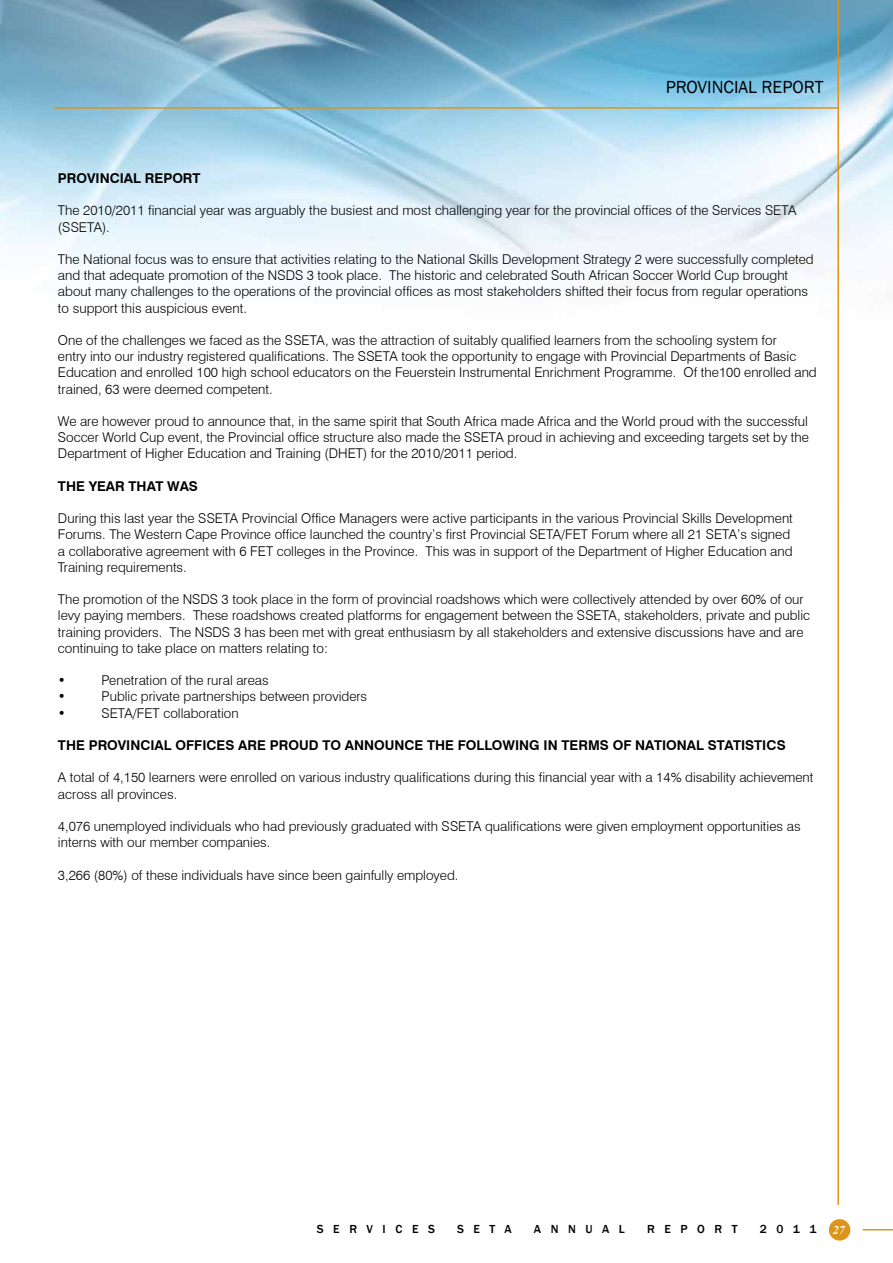
<style>
.page{position:relative;width:893px;height:1263px;background:#fff}
.page>*{position:absolute;margin:0;border:0;box-sizing:border-box;transform-origin:0 0}
.t1{font:18px "Franklin Gothic";color:#000}
.t2{font:300 13.5px/16.2px "Swiss 721 BT";color:#000}
.t3{font:700 13.5px "Swiss 721 BT";color:#000}
.t4{font:500 12px "Franklin Gothic";letter-spacing:.8em;color:#000}
.t5{font:italic 700 12px "Times New Roman";color:#fff}
</style>
<div class="page">
<img style="left:0;top:0;width:893px;height:283px">
<hr style="left:837px;top:0;width:2px;height:1205px;background:#dd941b">
<hr style="left:863px;top:1229px;width:30px;height:1px;background:#dd941b">
<div style="left:829px;top:1219px;width:21px;height:21px;background:#dd941b;border-radius:50%"></div>
<hr style="left:54px;top:107px;width:784px;height:2px;background:#dd941b">
<h1 class="t1" style="left:666px;top:76px;width:107px">PROVINCIAL REPORT</h1>
<p class="t3" style="left:58px;top:170px;width:98px">PROVINCIAL REPO</p>
<p class="t3" style="left:183px;top:170px;width:15px">RT</p>
<p class="t2" style="left:58px;top:202px;width:740px">The 2010/2011 financial year was arguably the busiest and most challenging year for the provincial offices of the Services SETA (SSETA).</p>
<p class="t2" style="left:58px;top:251px;width:757px">The National focus was to ensure that activities relating to the National Skills Development Strategy 2 were successfully completed and that adequate promotion of the NSDS 3 took place. The historic and celebrated South African Soccer World Cup brought about many challenges to the operations of the provincial offices as most stakeholders shifted their focus from regular operations to support this auspicious event.</p>
<p class="t2" style="left:58px;top:332px;width:760px">One of the challenges we faced as the SSETA, was the attraction of suitably qualified learners from the schooling system for<br>entry into our industry registered qualifications. The SSETA took the opportunity to engage with Provincial Departments of Basic Education and enrolled 100 high school educators on the Feuerstein Instrumental Enrichment Programme. Of the100 enrolled and trained, 63 were deemed competent.</p>
<p class="t2" style="left:58px;top:413px;width:753px;text-align:justify">We are however proud to announce that, in the same spirit that South Africa made Africa and the World proud with the successful Soccer World Cup event, the Provincial office structure also made the SSETA proud in achieving and exceeding targets set by the Department of Higher Education and Training (DHET) for the 2010/2011 period.</p>
<p class="t3" style="left:58px;top:478px;width:132px">THE YEAR THAT WAS</p>
<p class="t2" style="left:58px;top:510px;width:736px">During this last year the SSETA Provincial Office Managers were active participants in the various Provincial Skills Development Forums. The Western Cape Province office launched the country’s first Provincial SETA/FET Forum where all 21 SETA’s signed a collaborative agreement with 6 FET colleges in the Province. This was in support of the Department of Higher Education and Training requirements.</p>
<p class="t2" style="left:58px;top:591px;width:754px">The promotion of the NSDS 3 took place in the form of provincial roadshows which were collectively attended by over 60% of our levy paying members. These roadshows created platforms for engagement between the SSETA, stakeholders, private and public training providers. The NSDS 3 has been met with great enthusiasm by all stakeholders and extensive discussions have and are continuing to take place on matters relating to:</p>
<p class="t2" style="left:58px;top:672px;width:9px">•</p>
<p class="t2" style="left:101px;top:672px;width:169px">Penetration of the rural areas</p>
<p class="t2" style="left:58px;top:688px;width:9px">•</p>
<p class="t2" style="left:101px;top:688px;width:267px">Public private partnerships between providers</p>
<p class="t2" style="left:58px;top:705px;width:9px">•</p>
<p class="t2" style="left:101px;top:705px;width:139px">SETA/FET collaboration</p>
<p class="t3" style="left:58px;top:737px;width:128px">THE PROVINCIAL OFF</p>
<p class="t3" style="left:202px;top:737px;width:15px">ICES</p>
<p class="t3" style="left:238px;top:737px;width:118px">ARE PROUD TO ANNO</p>
<p class="t3" style="left:385px;top:737px;width:20px">UNCE</p>
<p class="t3" style="left:427px;top:737px;width:41px">THE FOLLO</p>
<p class="t3" style="left:502px;top:737px;width:174px">WING IN TERMS OF NATIONAL</p>
<p class="t3" style="left:708px;top:737px;width:10px">STAT</p>
<p class="t3" style="left:741px;top:737px;width:36px">ISTICS</p>
<p class="t2" style="left:58px;top:769px;width:757px">A total of 4,150 learners were enrolled on various industry qualifications during this financial year with a 14% disability achievement across all provinces.</p>
<p class="t2" style="left:58px;top:818px;width:744px">4,076 unemployed individuals who had previously graduated with SSETA qualifications were given employment opportunities as interns with our member companies.</p>
<p class="t2" style="left:58px;top:867px;width:402px">3,266 (80%) of these individuals have since been gainfully employed.</p>
<p class="t4" style="left:317px;top:1222px;width:120px">SERVICES</p>
<p class="t4" style="left:457px;top:1222px;width:56px">SETA</p>
<p class="t4" style="left:534px;top:1222px;width:92px">ANNUAL</p>
<p class="t4" style="left:647px;top:1222px;width:92px">REPORT</p>
<p class="t4" style="left:760px;top:1222px;width:58px">2011</p>
<p class="t5" style="left:833px;top:1221px;width:13px">27</p>
</div>
